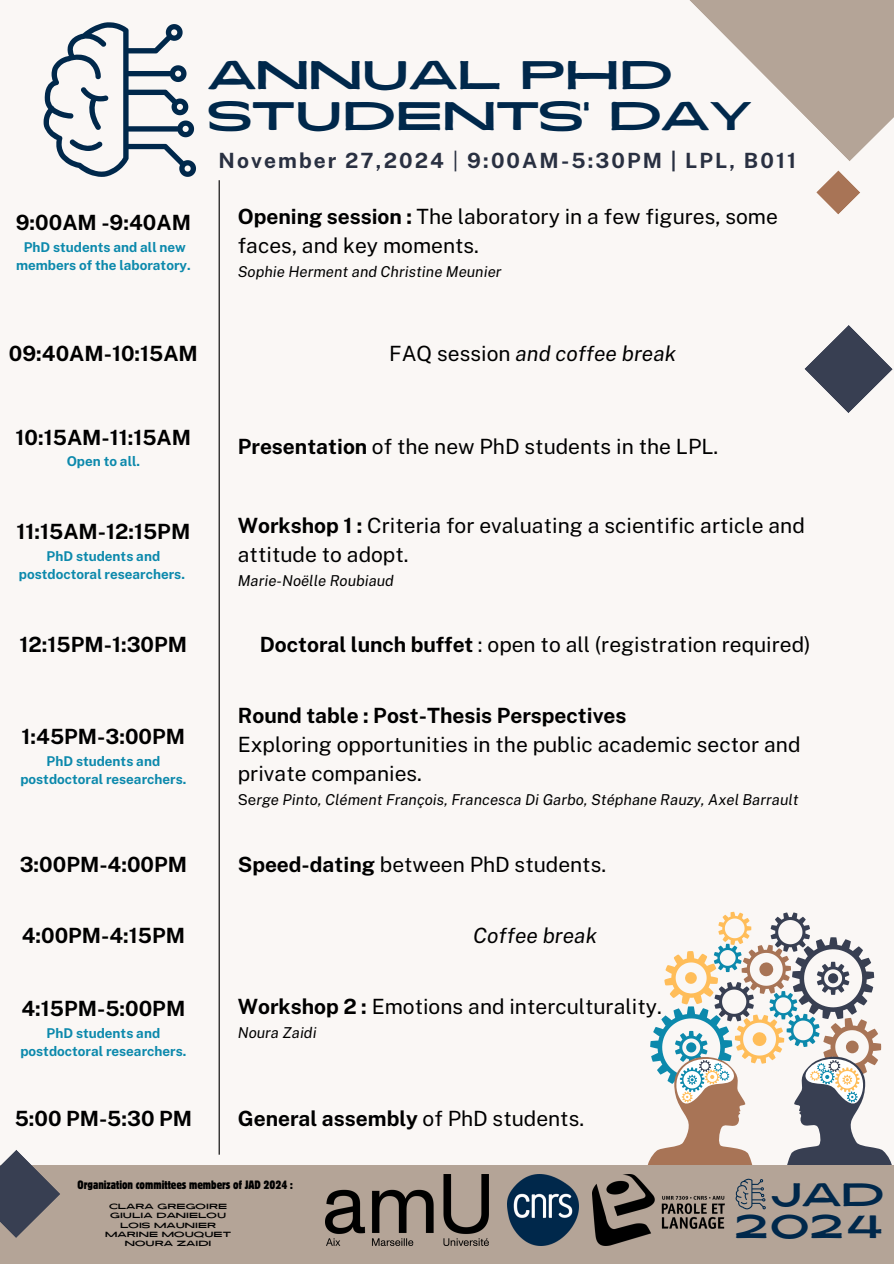
<style>
.page{position:relative;width:894px;height:1264px;background:#fff}
.page>*{position:absolute;margin:0;border:0;box-sizing:border-box;transform-origin:0 0}
.t1{font:39.75px/40.5px "Ayr Lucidity Expand";letter-spacing:-.03em;color:#00284b}
.t2{font:32.1px/32.4px "Ayr Lucidity Expand";letter-spacing:-.03em;color:#00284b;text-align:right}
.t3{font:21px/29.2px "Public Sans";color:#000}
.t4{font:700 21px "Public Sans";color:#000}
.t5{font:700 21px "Public Sans";letter-spacing:.1em;color:#293041}
.t6{font:italic 21px "Public Sans";color:#000}
.t7{font:italic 15px "Public Sans";color:#000}
.t8{font:700 13.5px/18px "Public Sans";color:#0c89ac;text-align:center}
.t9{font:condensed 12px "Block W1 G";color:#000}
.t10{font:7.5px "Ayr Lucidity Expand";color:#000}
.s1{font-weight:400}
.s2{font-weight:700}
.s3{font-style:normal}
</style>
<div class="page">
<div style="left:0;top:0;width:893px;height:1263px;background:#faf7f5"></div>
<svg style="left:816px;top:170px;width:44px;height:44px"></svg>
<svg style="left:689px;top:0;width:204px;height:161px;fill:#b4a497"></svg>
<svg style="left:804px;top:325px;width:88px;height:88px"></svg>
<svg style="left:647px;top:1108px;width:67px;height:57px;fill:#a87456"></svg>
<svg style="left:714px;top:957px;width:178px;height:208px"></svg>
<svg style="left:650px;top:911px;width:217px;height:197px"></svg>
<hr style="left:218px;top:180px;width:2px;height:974px;background:#000">
<div style="left:0;top:1165px;width:893px;height:98px;background:#b4a497"></div>
<img style="left:507px;top:1174px;width:71px;height:70px">
<svg style="left:44px;top:22px;width:152px;height:155px"></svg>
<img style="left:592px;top:1174px;width:132px;height:70px">
<img style="left:325px;top:1174px;width:163px;height:70px">
<svg style="left:0;top:1150px;width:60px;height:88px"></svg>
<svg style="left:735px;top:1178px;width:30px;height:31px"></svg>
<p class="t4" style="left:16px;top:210px;width:177px">9:00AM -9:40AM</p>
<h1 class="t8" style="left:16px;top:238px;width:176px">PhD students and all new members of the laboratory.</h1>
<p class="t1" style="left:207px;top:53px;width:547px">ANNUAL PHD<br>STUDENTS’ DAY</p>
<h4 class="t5" style="left:218px;top:148px;width:579px">November 27,2024 <span class="s1">|</span> 9:00AM-5:30PM | LPL, B011</h4>
<p class="t3" style="left:238px;top:201px;width:541px"><span class="s2">Opening session :</span> The laboratory in a few figures, some faces, and key moments.</p>
<p class="t7" style="left:238px;top:262px;width:265px">Sophie Herment and Christine Meunier</p>
<p class="t4" style="left:9px;top:341px;width:190px">09:40AM-10:15AM</p>
<p class="t6" style="left:389px;top:341px;width:288px"><span class="s3">FAQ session</span> and coffee break</p>
<p class="t4" style="left:16px;top:425px;width:177px">10:15AM-11:15AM</p>
<p class="t8" style="left:67px;top:452px;width:75px">Open to all.</p>
<p class="t4" style="left:17px;top:519px;width:175px">11:15AM-12:15PM</p>
<p class="t8" style="left:19px;top:547px;width:167px">PhD students and postdoctoral researchers.</p>
<p class="t3" style="left:238px;top:432px;width:482px"><span class="s2">Presentation</span> of the new PhD students in the LPL.</p>
<p class="t3" style="left:238px;top:510px;width:568px"><span class="s2">Workshop 1 :</span> Criteria for evaluating a scientific article and attitude to adopt.</p>
<p class="t7" style="left:238px;top:571px;width:158px">Marie-Noëlle Roubiaud</p>
<p class="t4" style="left:20px;top:632px;width:169px">12:15PM-1:30PM</p>
<p class="t3" style="left:260px;top:630px;width:552px"><span class="s2">Doctoral lunch buffet</span> : open to all (registration required)</p>
<p class="t4" style="left:22px;top:724px;width:165px">1:45PM-3:00PM</p>
<p class="t8" style="left:20px;top:751px;width:167px">PhD students and postdoctoral researchers.</p>
<p class="t4" style="left:238px;top:703px;width:390px">Round table : Post-Thesis Perspectives</p>
<p class="t3" style="left:238px;top:730px;width:564px">Exploring opportunities in the public academic sector and private companies.</p>
<p class="t7" style="left:238px;top:790px;width:562px"><span class="s3">Se</span>rge Pinto, Clément François, Francesca Di Garbo, Stéphane Rauzy, Axel Barrault</p>
<p class="t4" style="left:20px;top:851px;width:169px">3:00PM-4:00PM</p>
<p class="t3" style="left:238px;top:849px;width:370px"><span class="s2">Speed-dating</span> between PhD students.</p>
<p class="t4" style="left:22px;top:922px;width:165px">4:00PM-4:15PM</p>
<p class="t6" style="left:473px;top:922px;width:125px">Coffee break</p>
<p class="t4" style="left:22px;top:996px;width:165px">4:15PM-5:00PM</p>
<p class="t8" style="left:20px;top:1023px;width:167px">PhD students and postdoctoral researchers.</p>
<p class="t3" style="left:238px;top:992px;width:425px"><span class="s2">Workshop 2 :</span> Emotions and interculturality.</p>
<p class="t7" style="left:238px;top:1023px;width:80px">Noura Zaidi</p>
<p class="t4" style="left:15px;top:1105px;width:179px">5:00 PM-5:30 PM</p>
<p class="t4" style="left:238px;top:1105px;width:348px">General assembly <span class="s1">of PhD students.</span></p>
<p class="t9" style="left:78px;top:1177px;width:217px">Organization committees members of JAD 2024 :</p>
<p class="t10" style="left:109px;top:1201px;width:118px">CLARA GREGOIRE</p>
<p class="t10" style="left:110px;top:1210px;width:116px">GIULIA DANIELOU</p>
<p class="t10" style="left:120px;top:1220px;width:96px">LOIS MAUNIER</p>
<p class="t10" style="left:105px;top:1229px;width:127px">MARINE MOUQUET</p>
<p class="t10" style="left:125px;top:1238px;width:87px">NOURA ZAIDI</p>
<p class="t2" style="left:733px;top:1176px;width:152px">JAD<br>2024</p>
</div>
